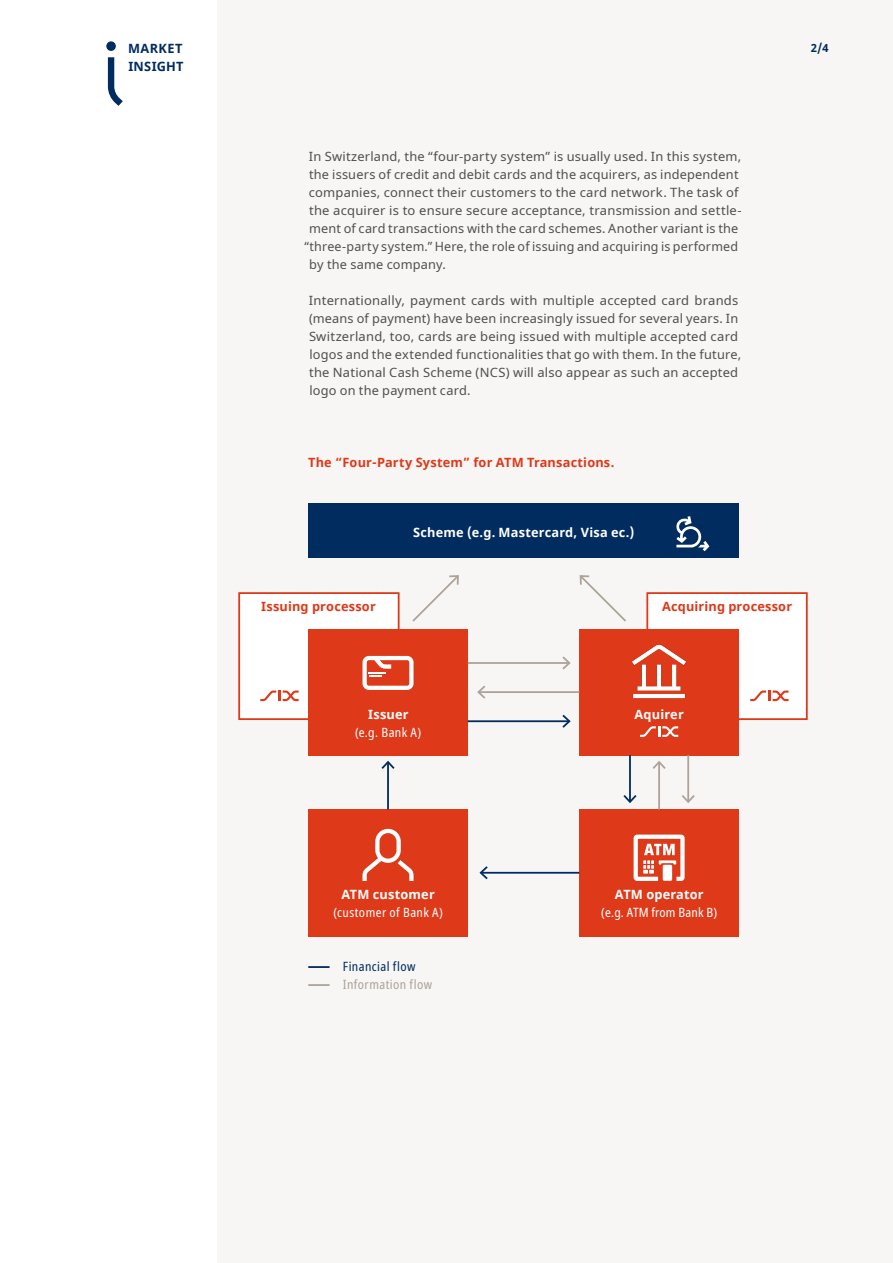
<style>
.page{position:relative;width:893px;height:1263px;background:#fff}
.page>*{position:absolute;margin:0;border:0;box-sizing:border-box;transform-origin:0 0}
.t1{font:12.75px/18px "Noto Sans";letter-spacing:.015em;color:#4e4e4e}
.t2{font:700 12.75px "Noto Sans";letter-spacing:.015em;color:#de3919}
.t3{font:700 12.75px "Noto Sans";letter-spacing:.015em;color:#fff}
.t4{font:condensed 12.75px "Noto Sans";letter-spacing:.03em;color:#fff}
.t5{font:condensed 12.75px "Noto Sans";letter-spacing:.01em;color:#fff}
.t6{font:condensed 12.75px "Noto Sans";letter-spacing:.035em;color:#ada398}
.t7{font:700 12.75px/18px "Noto Sans";letter-spacing:.03em;color:#002c5f}
.t8{font:condensed 12.75px "Noto Sans";letter-spacing:.03em;color:#002c5f}
.t9{font:700 11.25px "Noto Sans";color:#002c5f}
</style>
<div class="page">
<div style="left:106px;top:41px;width:10px;height:10px;background:#002c5f;border-radius:50%"></div>
<svg style="left:108px;top:57px;width:15px;height:49px"></svg>
<div style="left:218px;top:0;width:675px;height:1263px;background:#f7f6f5"></div>
<hr style="left:308px;top:966px;width:22px;height:2px;background:#002c5f">
<hr style="left:308px;top:984px;width:22px;height:2px;background:#ada398">
<div style="left:308px;top:503px;width:431px;height:54px;background:#002c5f"></div>
<div style="left:308px;top:809px;width:160px;height:127px;background:#de3919"></div>
<svg style="left:362px;top:829px;width:52px;height:52px"></svg>
<div style="left:579px;top:809px;width:160px;height:127px;background:#de3919"></div>
<svg style="left:634px;top:834px;width:51px;height:47px"></svg>
<div style="left:663px;top:865px;width:9px;height:16px;background:#fff"></div>
<div style="left:238px;top:592px;width:162px;height:128px;background:#fff;border:2px solid #de3919"></div>
<div style="left:646px;top:592px;width:162px;height:128px;background:#fff;border:2px solid #de3919"></div>
<div style="left:308px;top:629px;width:160px;height:126px;background:#de3919"></div>
<svg style="left:362px;top:656px;width:52px;height:34px"></svg>
<div style="left:579px;top:629px;width:160px;height:126px;background:#de3919"></div>
<img style="left:631px;top:644px;width:56px;height:55px">
<svg style="left:640px;top:726px;width:38px;height:11px"></svg>
<svg style="left:676px;top:516px;width:33px;height:35px"></svg>
<svg style="left:260px;top:690px;width:39px;height:11px"></svg>
<svg style="left:750px;top:690px;width:38px;height:11px"></svg>
<hr style="left:481px;top:872px;width:98px;height:2px;background:#002c5f">
<svg style="left:479px;top:866px;width:11px;height:14px"></svg>
<hr style="left:387px;top:762px;width:2px;height:47px;background:#002c5f">
<svg style="left:381px;top:760px;width:14px;height:11px"></svg>
<svg style="left:412px;top:575px;width:47px;height:47px"></svg>
<svg style="left:579px;top:575px;width:47px;height:47px"></svg>
<hr style="left:629px;top:755px;width:2px;height:47px;background:#002c5f">
<svg style="left:623px;top:793px;width:14px;height:10px"></svg>
<hr style="left:687px;top:755px;width:2px;height:47px;background:#ada398">
<svg style="left:682px;top:793px;width:13px;height:10px"></svg>
<hr style="left:658px;top:762px;width:2px;height:47px;background:#ada398">
<svg style="left:652px;top:761px;width:14px;height:10px"></svg>
<hr style="left:468px;top:720px;width:101px;height:2px;background:#002c5f">
<svg style="left:560px;top:714px;width:11px;height:14px"></svg>
<hr style="left:468px;top:662px;width:101px;height:2px;background:#ada398">
<svg style="left:562px;top:656px;width:9px;height:14px"></svg>
<hr style="left:478px;top:691px;width:101px;height:2px;background:#ada398">
<svg style="left:477px;top:685px;width:10px;height:14px"></svg>
<p class="t7" style="left:128px;top:40px;width:57px">MARKET<br>INSIGHT</p>
<p class="t9" style="left:811px;top:40px;width:19px">2/4</p>
<p class="t1" style="left:309px;top:148px;width:434px">In Switzerland, the “four-party system” is usually used. In this system,</p>
<p class="t1" style="left:309px;top:166px;width:431px">the issuers of credit and debit cards and the acquirers, as independent</p>
<p class="t1" style="left:309px;top:184px;width:431px">companies, connect their customers to the card network. The task of</p>
<p class="t1" style="left:309px;top:202px;width:434px">the acquirer is to ensure secure acceptance, transmission and settle-</p>
<p class="t1" style="left:309px;top:220px;width:431px">ment of card transactions with the card schemes. Another variant is the</p>
<p class="t1" style="left:304px;top:238px;width:435px">“three-party system.” Here, the role of issuing and acquiring is performed</p>
<p class="t1" style="left:309px;top:256px;width:138px">by the same company.</p>
<p class="t1" style="left:309px;top:292px;width:434px">Internationally, payment cards with multiple accepted card brands (means of payment) have been increasingly issued for several years. In Switzerland, too, cards are being issued with multiple accepted card logos and the extended functionalities that go with them. In the future, the National Cash Scheme (NCS) will also appear as such an accepted logo on the payment card.</p>
<p class="t2" style="left:308px;top:453px;width:308px">The “Four-Party System” for ATM Transactions.</p>
<p class="t2" style="left:261px;top:597px;width:116px">Issuing processor</p>
<p class="t3" style="left:413px;top:523px;width:222px">Scheme (e.g. Mastercard, Visa ec.)</p>
<p class="t2" style="left:662px;top:597px;width:131px">Acquiring processor</p>
<p class="t3" style="left:368px;top:705px;width:42px">Issuer</p>
<p class="t4" style="left:355px;top:723px;width:68px">(e.g. Bank A)</p>
<p class="t3" style="left:635px;top:705px;width:51px">Aquirer</p>
<p class="t3" style="left:341px;top:885px;width:95px">ATM customer</p>
<p class="t4" style="left:333px;top:903px;width:111px">(customer of Bank A)</p>
<p class="t8" style="left:343px;top:957px;width:74px">Financial flow</p>
<p class="t6" style="left:343px;top:975px;width:91px">Information flow</p>
<p class="t3" style="left:615px;top:885px;width:90px">ATM operator</p>
<p class="t5" style="left:601px;top:903px;width:117px">(e.g. ATM from Bank B)</p>
</div>
